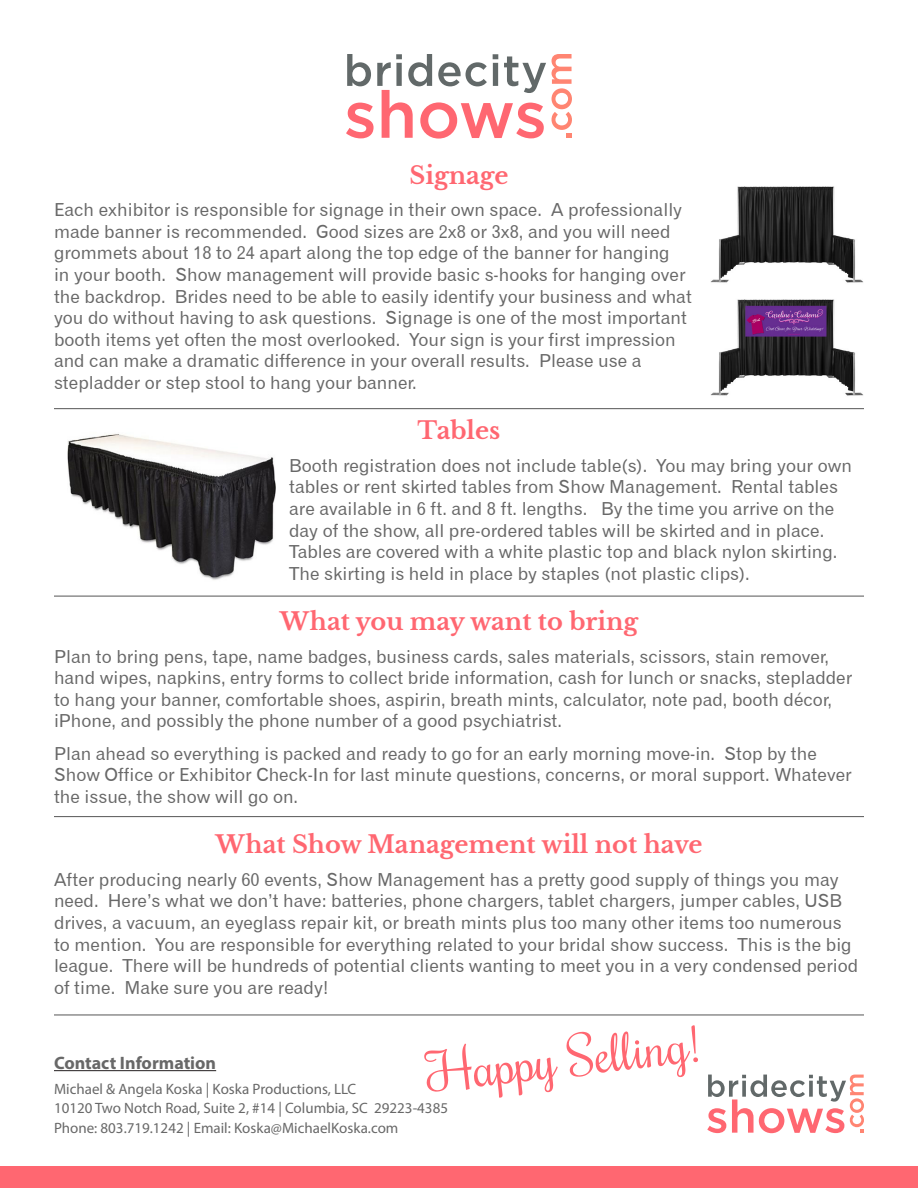
<style>
.page{position:relative;width:918px;height:1188px;background:#fff}
.page>*{position:absolute;margin:0;border:0;box-sizing:border-box;transform-origin:0 0}
.t1{font:52.5px "Rochester";color:#ff6771}
.t2{font:700 24px "Libre Baskerville";color:#ff6771}
.t3{font:18px/21.6px "Gothic 720 BT Roman B";color:#686868}
.t4{font:700 18px "Myriad Pro";color:#686868}
.t5{font:15px "Myriad Pro";color:#686868}
</style>
<div class="page">
<hr style="left:54px;top:408px;width:810px;height:1px;background:#686868">
<img style="left:68px;top:434px;width:208px;height:146px">
<hr style="left:54px;top:596px;width:810px;height:1px;background:#686868">
<hr style="left:54px;top:816px;width:810px;height:1px;background:#686868">
<hr style="left:54px;top:1014px;width:810px;height:2px;background:#686868">
<div style="left:0;top:1166px;width:918px;height:22px;background:#ff6771"></div>
<svg style="left:707px;top:1075px;width:157px;height:58px"></svg>
<img style="left:710px;top:299px;width:153px;height:97px">
<img style="left:710px;top:186px;width:153px;height:97px">
<hr style="left:54px;top:1070px;width:162px;height:1px;background:#231f20">
<svg style="left:346px;top:54px;width:200px;height:85px"></svg>
<svg style="left:552px;top:54px;width:20px;height:84px"></svg>
<p class="t2" style="left:410px;top:160px;width:100px">Signage</p>
<p class="t3" style="left:54px;top:199px;width:639px">Each exhibitor is responsible for signage in their own space. A professionally made banner is recommended. Good sizes are 2x8 or 3x8, and you will need grommets about 18 to 24 apart along the top edge of the banner for hanging<br>in your booth. Show management will provide basic s-hooks for hanging over the backdrop. Brides need to be able to easily identify your business and what you do without having to ask questions. Signage is one of the most important booth items yet often the most overlooked. Your sign is your first impression and can make a dramatic difference in your overall results. Please use a stepladder or step stool to hang your banner.</p>
<p class="t2" style="left:418px;top:416px;width:84px">Tables</p>
<p class="t3" style="left:289px;top:454px;width:564px">Booth registration does not include table(s). You may bring your own tables or rent skirted tables from Show Management. Rental tables are available in 6 ft. and 8 ft. lengths. By the time you arrive on the day of the show, all pre-ordered tables will be skirted and in place.<br>Tables are covered with a white plastic top and black nylon skirting.<br>The skirting is held in place by staples (not plastic clips).</p>
<p class="t2" style="left:280px;top:607px;width:360px">What you may want to bring</p>
<p class="t3" style="left:54px;top:645px;width:800px">Plan to bring pens, tape, name badges, business cards, sales materials, scissors, stain remover, hand wipes, napkins, entry forms to collect bride information, cash for lunch or snacks, stepladder to hang your banner, comfortable shoes, aspirin, breath mints, calculator, note pad, booth décor, iPhone, and possibly the phone number of a good psychiatrist.</p>
<p class="t3" style="left:54px;top:742px;width:799px">Plan ahead so everything is packed and ready to go for an early morning move-in. Stop by the<br>Show Office or Exhibitor Check-In for last minute questions, concerns, or moral support. Whatever the issue, the show will go on.</p>
<p class="t2" style="left:215px;top:830px;width:489px">What Show Management will not have</p>
<p class="t3" style="left:54px;top:868px;width:806px">After producing nearly 60 events, Show Management has a pretty good supply of things you may need. Here’s what we don’t have: batteries, phone chargers, tablet chargers, jumper cables, USB drives, a vacuum, an eyeglass repair kit, or breath mints plus too many other items too numerous to mention. You are responsible for everything related to your bridal show success. This is the big league. There will be hundreds of potential clients wanting to meet you in a very condensed period of time. Make sure you are ready!</p>
<p class="t1" style="left:423px;top:1037px;width:276px;rotate:-6deg">Happy Selling!</p>
<p class="t4" style="left:54px;top:1051px;width:164px">Contact Information</p>
<p class="t5" style="left:54px;top:1079px;width:304px">Michael &amp; Angela Koska | Koska Productions, LLC</p>
<p class="t5" style="left:54px;top:1099px;width:396px">10120 Two Notch Road, Suite 2, #14 | Columbia, SC 29223-4385</p>
<p class="t5" style="left:54px;top:1118px;width:346px">Phone: 803.719.1242 | Email: Koska@MichaelKoska.com</p>
</div>
